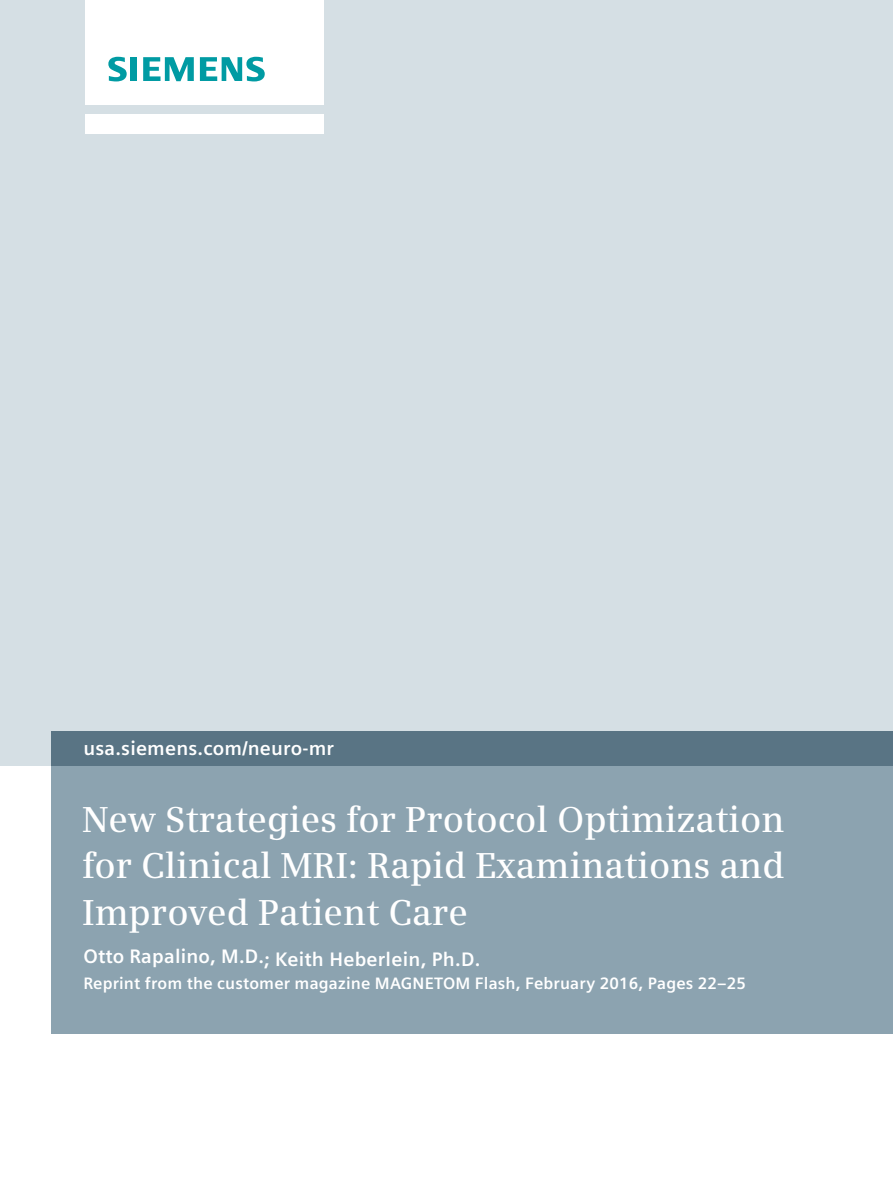
<style>
.page{position:relative;width:893px;height:1191px;background:#fff}
.page>*{position:absolute;margin:0;border:0;box-sizing:border-box;transform-origin:0 0}
.t1{font:600 36px/46.8px "Siemens Serif";color:#fff;text-align:justify}
.t2{font:700 19.5px "Siemens Sans";letter-spacing:.01em;color:#fff}
.t3{font:700 16.5px "Siemens Sans";letter-spacing:.01em;color:#fff}
</style>
<div class="page">
<div style="left:0;top:0;width:893px;height:765px;background:#d5dfe4"></div>
<div style="left:85px;top:114px;width:238px;height:19px;background:#fff"></div>
<div style="left:85px;top:0;width:238px;height:105px;background:#fff"></div>
<svg style="left:108px;top:57px;width:19px;height:24px"></svg>
<div style="left:130px;top:57px;width:7px;height:24px;background:#009ba3"></div>
<svg style="left:143px;top:57px;width:51px;height:24px"></svg>
<svg style="left:200px;top:57px;width:65px;height:24px"></svg>
<div style="left:51px;top:765px;width:842px;height:268px;background:#8ca3b0"></div>
<div style="left:51px;top:731px;width:842px;height:34px;background:#597484"></div>
<p class="t2" style="left:83px;top:737px;width:252px">usa.siemens.com/neuro-mr</p>
<p class="t1" style="left:82px;top:795px;width:704px">New Strategies for Protocol Optimization for Clinical MRI: Rapid Examinations and Improved Patient Care</p>
<p class="t2" style="left:83px;top:947px;width:398px">Otto Rapalino, M.D.; Keith Heberlein, Ph.D.</p>
<p class="t3" style="left:83px;top:974px;width:664px">Reprint from the customer magazine MAGNETOM Flash, February 2016, Pages 22–25</p>
</div>
